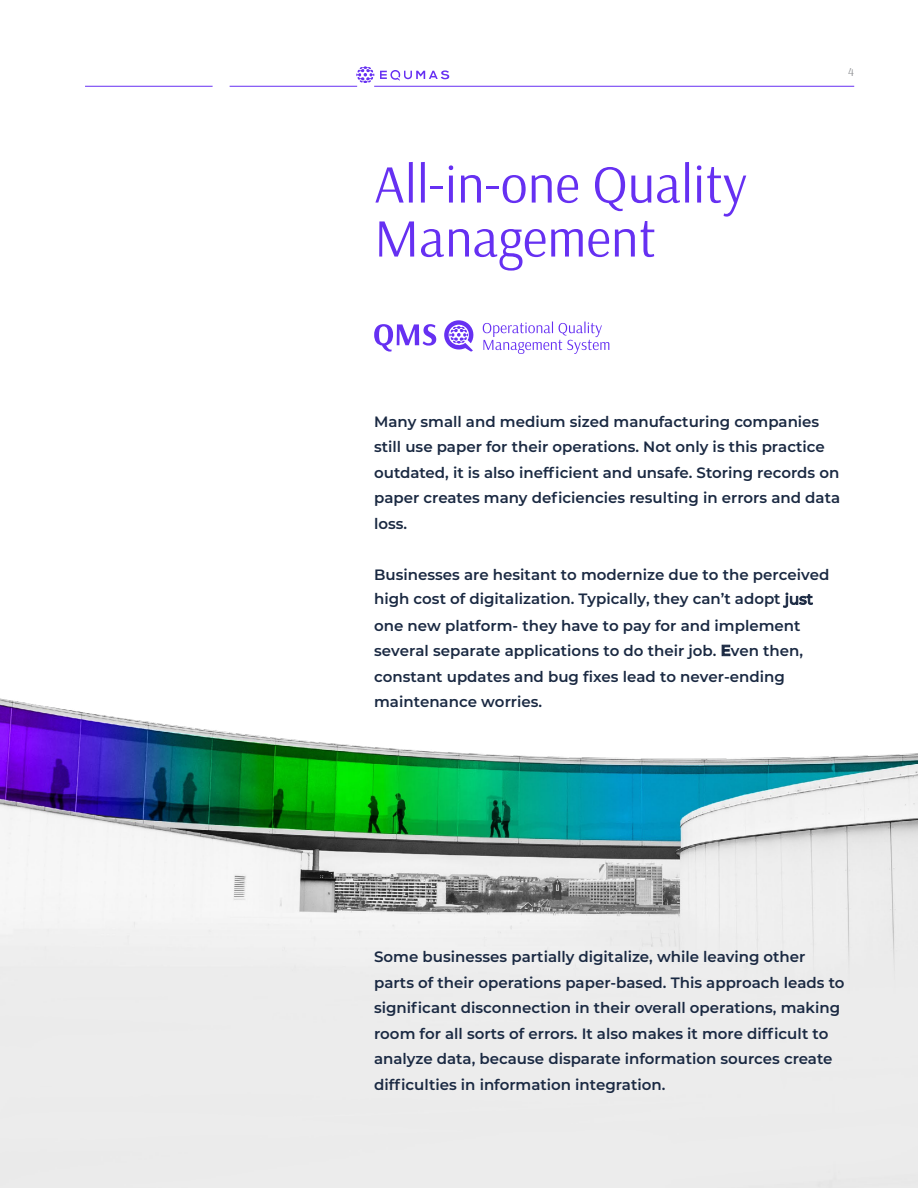
<style>
.page{position:relative;width:918px;height:1188px;background:#fff}
.page>*{position:absolute;margin:0;border:0;box-sizing:border-box;transform-origin:0 0}
.t1{font:54px/54px "Arsenal";color:#6630f2}
.t2{font:600 15px/25.5px "Montserrat";color:#1a2942}
.t3{font:12px "Arsenal";color:#939598}
.s1{font-weight:500}
</style>
<div class="page">
<img style="left:0;top:698px;width:918px;height:490px">
<hr style="left:85px;top:86px;width:128px;height:1px;background:#6630f2">
<hr style="left:230px;top:86px;width:127px;height:1px;background:#6630f2">
<hr style="left:374px;top:86px;width:480px;height:1px;background:#6630f2">
<svg style="left:356px;top:66px;width:18px;height:17px"></svg>
<svg style="left:380px;top:70px;width:69px;height:10px"></svg>
<svg style="left:483px;top:321px;width:126px;height:33px"></svg>
<svg style="left:374px;top:324px;width:62px;height:28px"></svg>
<svg style="left:444px;top:320px;width:30px;height:31px"></svg>
<h1 class="t1" style="left:374px;top:156px;width:374px">All-in-one Quality<br>Management</h1>
<p class="t3" style="left:848px;top:64px;width:7px">4</p>
<p class="t2" style="left:374px;top:408px;width:467px">Many small and medium sized manufacturing companies still use paper for their operations. Not only is this practice outdated, it is also inefficient and unsafe. Storing records on paper creates many deficiencies resulting in errors and data loss.</p>
<p class="t2" style="left:374px;top:562px;width:457px;line-height:24.5px">Businesses are hesitant to modernize due to the perceived high cost of digitalization. Typically, they can’t adopt <span class="s1">just</span></p>
<p class="t2" style="left:374px;top:613px;width:430px;line-height:24.8px">one new platform- they have to pay for and implement several separate applications to do their job. Even then,</p>
<p class="t2" style="left:374px;top:663px;width:412px">constant updates and bug fixes lead to never-ending maintenance worries.</p>
<p class="t2" style="left:374px;top:944px;width:472px">Some businesses partially digitalize, while leaving other parts of their operations paper-based. This approach leads to significant disconnection in their overall operations, making room for all sorts of errors. It also makes it more difficult to analyze data, because disparate information sources create difficulties in information integration.</p>
</div>
